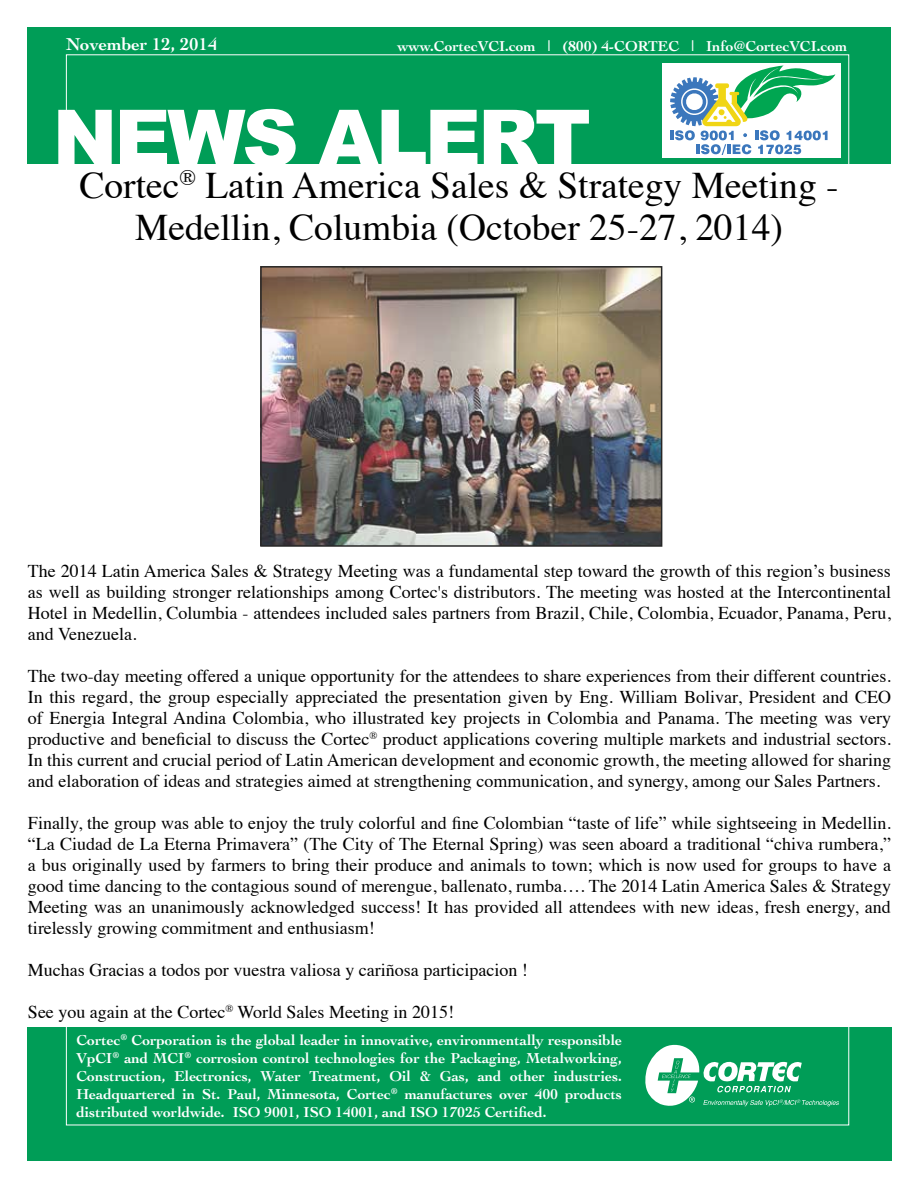
<style>
.page{position:relative;width:918px;height:1188px;background:#fff}
.page>*{position:absolute;margin:0;border:0;box-sizing:border-box;transform-origin:0 0}
.t1{font:900 78px "Arial";letter-spacing:-.04em;color:#fff}
.t2{font:37.5px/42px "Times";color:#000;text-align:center}
.t3{font:18px/21px "Times";color:#000;text-align:justify}
.t4{font:700 18px "Cochin";color:#fff}
.t5{font:700 15px/18px "Cochin";color:#fff;text-align:justify}
</style>
<div class="page">
<div style="left:27px;top:27px;width:864px;height:137px;background:#009d57"></div>
<div style="left:28px;top:1028px;width:864px;height:133px;background:#009d57"></div>
<svg style="left:645px;top:1044px;width:194px;height:63px"></svg>
<div style="left:662px;top:63px;width:179px;height:94px;background:#fff"></div>
<svg style="left:670px;top:65px;width:165px;height:89px"></svg>
<img style="left:263px;top:269px;width:396px;height:275px">
<div style="left:260px;top:266px;width:402px;height:281px;border:2px solid #000"></div>
<p class="t4" style="left:66px;top:32px;width:153px">November 12, 2014</p>
<p class="t5" style="left:398px;top:37px;width:451px">www.CortecVCI.com | (800) 4-CORTEC | Info@CortecVCI.com</p>
<h1 class="t1" style="left:52px;top:81px;width:540px">NEWS ALERT</h1>
<h2 class="t2" style="left:79px;top:161px;width:761px">Cortec<sup>®</sup> Latin America Sales &amp; Strategy Meeting -<br>Medellin, Columbia (October 25-27, 2014)</h2>
<p class="t3" style="left:28px;top:559px;width:865px">The 2014 Latin America Sales &amp; Strategy Meeting was a fundamental step toward the growth of this region’s business as well as building stronger relationships among Cortec's distributors. The meeting was hosted at the Intercontinental Hotel in Medellin, Columbia - attendees included sales partners from Brazil, Chile, Colombia, Ecuador, Panama, Peru, and Venezuela.</p>
<p class="t3" style="left:28px;top:664px;width:865px">The two-day meeting offered a unique opportunity for the attendees to share experiences from their different countries.<br>In this regard, the group especially appreciated the presentation given by Eng. William Bolivar, President and CEO of Energia Integral Andina Colombia, who illustrated key projects in Colombia and Panama. The meeting was very productive and beneficial to discuss the Cortec<sup>®</sup> product applications covering multiple markets and industrial sectors.<br>In this current and crucial period of Latin American development and economic growth, the meeting allowed for sharing and elaboration of ideas and strategies aimed at strengthening communication, and synergy, among our Sales Partners.</p>
<p class="t3" style="left:28px;top:811px;width:865px">Finally, the group was able to enjoy the truly colorful and fine Colombian “taste of life” while sightseeing in Medellin. “La Ciudad de La Eterna Primavera” (The City of The Eternal Spring) was seen aboard a traditional “chiva rumbera,” a bus originally used by farmers to bring their produce and animals to town; which is now used for groups to have a good time dancing to the contagious sound of merengue, ballenato, rumba…. The 2014 Latin America Sales &amp; Strategy Meeting was an unanimously acknowledged success! It has provided all attendees with new ideas, fresh energy, and tirelessly growing commitment and enthusiasm!</p>
<p class="t3" style="left:28px;top:958px;width:501px">Muchas Gracias a todos por vuestra valiosa y cariñosa participacion !</p>
<p class="t3" style="left:28px;top:1000px;width:428px">See you again at the Cortec<sup>®</sup> World Sales Meeting in 2015!</p>
<p class="t5" style="left:76px;top:1030px;width:547px">Cortec<sup>®</sup> Corporation is the global leader in innovative, environmentally responsible VpCI<sup>®</sup> and MCI<sup>®</sup> corrosion control technologies for the Packaging, Metalworking, Construction, Electronics, Water Treatment, Oil &amp; Gas, and other industries.<br>Headquartered in St. Paul, Minnesota, Cortec<sup>®</sup> manufactures over 400 products distributed worldwide. ISO 9001, ISO 14001, and ISO 17025 Certified.</p>
</div>
